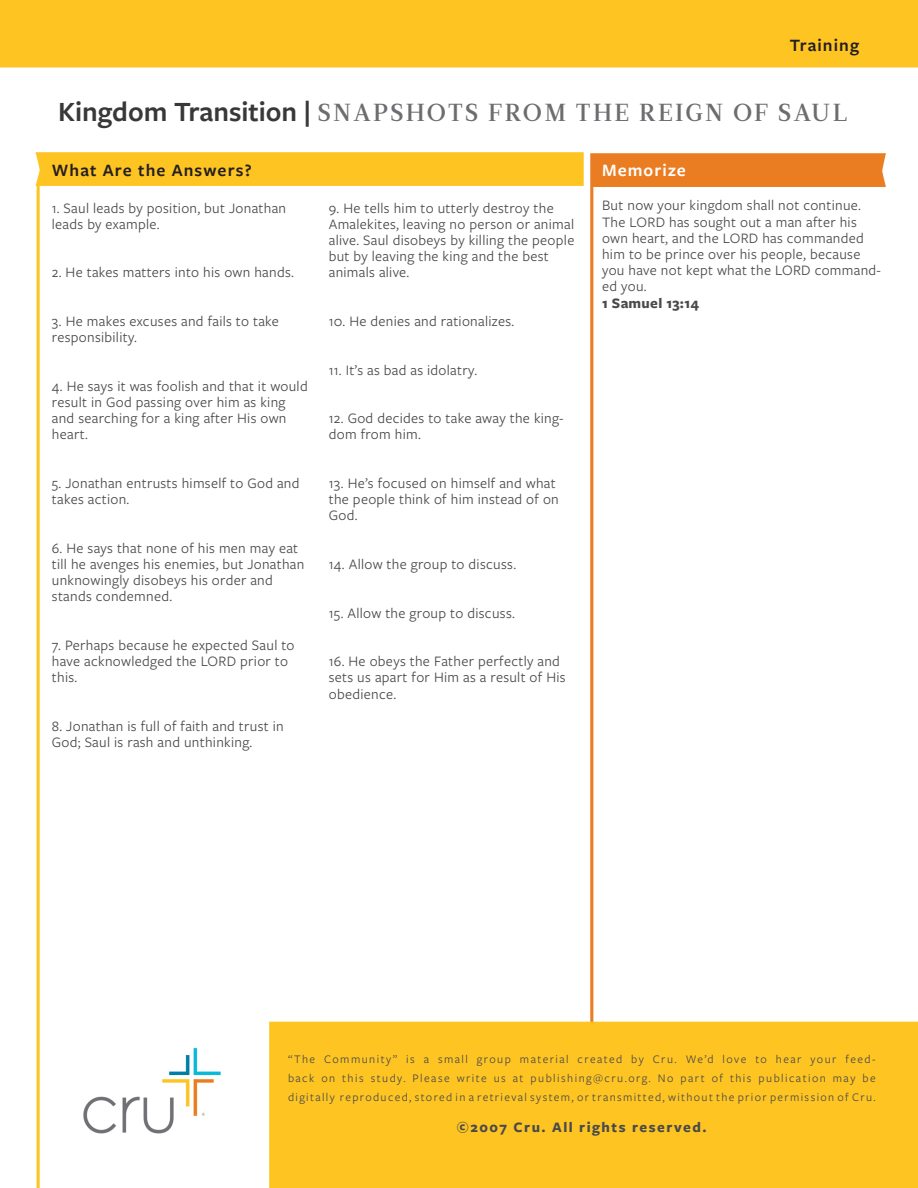
<style>
.page{position:relative;width:918px;height:1188px;background:#fff}
.page>*{position:absolute;margin:0;border:0;box-sizing:border-box;transform-origin:0 0}
.t1{font:24.6px "Leitura Roman 3";letter-spacing:.095em;color:#6c6d70}
.t2{font:600 18px "Freight Sans Pro";letter-spacing:.06em;color:#231f20}
.t3{font:600 18px "Freight Sans Pro";letter-spacing:.06em;color:#fff}
.t4{font:15px/16.2px "Freight Sans Pro";letter-spacing:.02em;color:#494a4b}
.t5{font:700 15px "Freight Sans Pro";letter-spacing:.1em;color:#494a4b}
.t6{font:700 15px "Freight Sans Pro";letter-spacing:.02em;color:#494a4b}
.t7{font:12px/19.2px "Freight Sans Pro";letter-spacing:.12em;color:#494a4b}
.s1{font-family:"Freight Sans Pro";font-weight:600;font-size:28.95px;color:#383839}
</style>
<div class="page">
<img style="left:0;top:0;width:918px;height:1188px">
<p class="t2" style="left:790px;top:33px;width:71px">Training</p>
<p class="t1" style="left:58px;top:96px;width:790px"><span class="s1">Kingdom Transition |</span> SNAPSHOTS FROM THE REIGN OF SAUL</p>
<p class="t2" style="left:52px;top:158px;width:201px">What Are the Answers?</p>
<p class="t3" style="left:602px;top:158px;width:85px">Memorize</p>
<p class="t4" style="left:52px;top:199px;width:236px">1. Saul leads by position, but Jonathan leads by example.</p>
<p class="t4" style="left:52px;top:264px;width:244px">2. He takes matters into his own hands.</p>
<p class="t4" style="left:52px;top:312px;width:229px">3. He makes excuses and fails to take responsibility.</p>
<p class="t4" style="left:52px;top:377px;width:257px">4. He says it was foolish and that it would result in God passing over him as king and searching for a king after His own heart.</p>
<p class="t4" style="left:52px;top:474px;width:249px">5. Jonathan entrusts himself to God and takes action.</p>
<p class="t4" style="left:52px;top:539px;width:254px">6. He says that none of his men may eat till he avenges his enemies, but Jonathan unknowingly disobeys his order and stands condemned.</p>
<p class="t4" style="left:52px;top:636px;width:244px">7. Perhaps because he expected Saul to have acknowledged the LORD prior to this.</p>
<p class="t4" style="left:52px;top:717px;width:233px">8. Jonathan is full of faith and trust in<br>God; Saul is rash and unthinking.</p>
<p class="t4" style="left:602px;top:197px;width:280px">But now your kingdom shall not continue.<br>The LORD has sought out a man after his own heart, and the LORD has commanded him to be prince over his people, because you have not kept what the LORD command&shy;ed you.</p>
<p class="t6" style="left:602px;top:292px;width:99px">1 Samuel 13:14</p>
<p class="t4" style="left:329px;top:199px;width:247px">9. He tells him to utterly destroy the Amalekites, leaving no person or animal alive. Saul disobeys by killing the people but by leaving the king and the best animals alive.</p>
<p class="t4" style="left:329px;top:312px;width:187px">10. He denies and rationalizes.</p>
<p class="t4" style="left:329px;top:361px;width:150px">11. It’s as bad as idolatry.</p>
<p class="t4" style="left:329px;top:410px;width:236px">12. God decides to take away the king&shy;dom from him.</p>
<p class="t4" style="left:329px;top:474px;width:232px">13. He’s focused on himself and what the people think of him instead of on<br>God.</p>
<p class="t4" style="left:329px;top:555px;width:189px">14. Allow the group to discuss.</p>
<p class="t4" style="left:329px;top:604px;width:188px">15. Allow the group to discuss.</p>
<p class="t4" style="left:329px;top:653px;width:238px">16. He obeys the Father perfectly and sets us apart for Him as a result of His obedience.</p>
<p class="t7" style="left:288px;top:1049px;width:589px">“The Community” is a small group material created by Cru. We’d love to hear your feed&shy;back on this study. Please write us at publishing@cru.org. No part of this publication may be</p>
<p class="t7" style="left:288px;top:1087px;width:589px">digitally reproduced, stored in a retrieval system, or transmitted, without the prior permission of Cru.</p>
<p class="t5" style="left:457px;top:1117px;width:251px">©2007 Cru. All rights reserved.</p>
</div>
